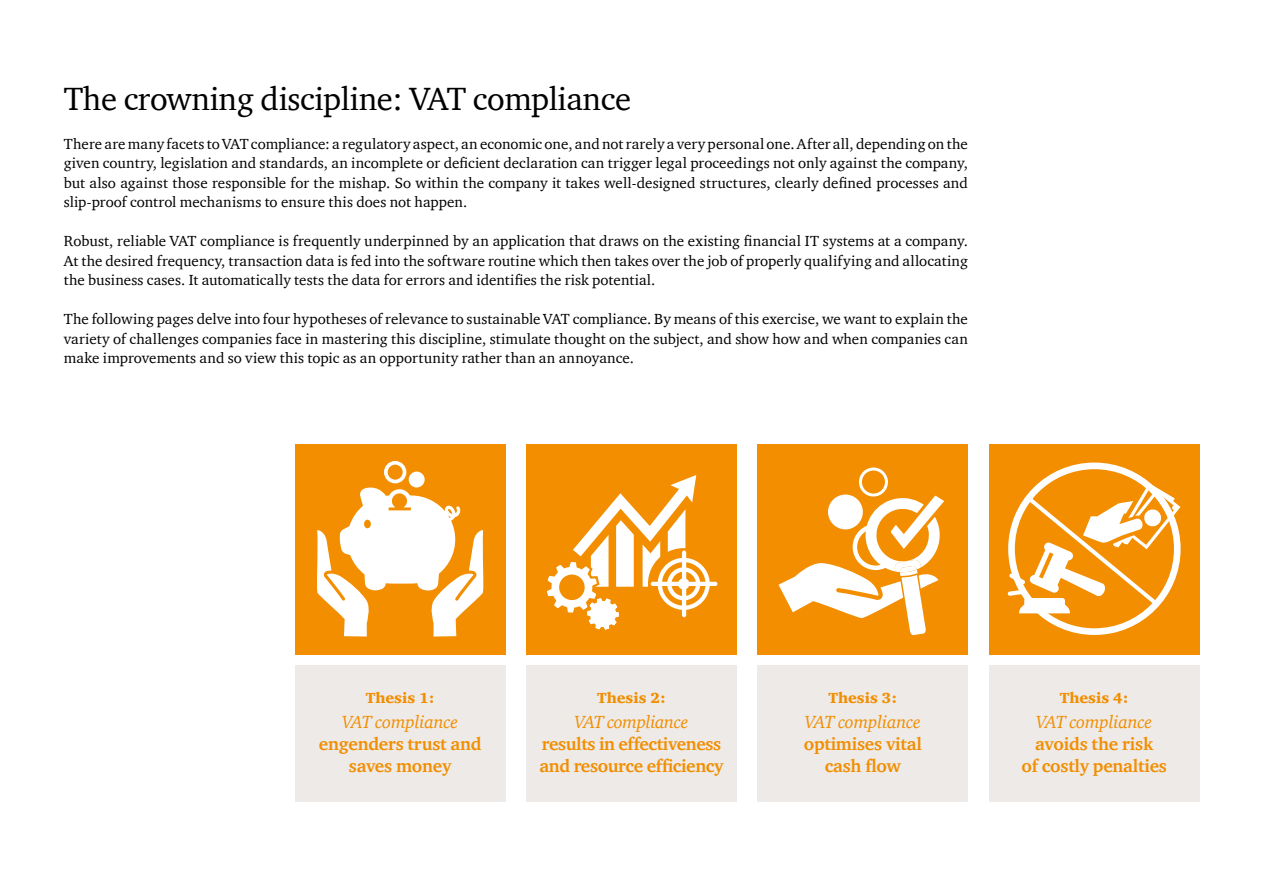
<style>
.page{position:relative;width:1263px;height:893px;background:#fff}
.page>*{position:absolute;margin:0;border:0;box-sizing:border-box;transform-origin:0 0}
.t1{font:33px "ITC Charter Com";letter-spacing:-.01em;color:#000}
.t2{font:700 18px/21.6px "ITC Charter Com";letter-spacing:-.01em;color:#f28e00;text-align:center}
.t3{font:italic 18px "ITC Charter Com";letter-spacing:-.01em;color:#f28e00}
.t4{font:15px/19.5px "ITC Charter Com";letter-spacing:.005em;color:#000;text-align:justify}
.t5{font:900 15px "ITC Charter Com";color:#f28e00}
</style>
<div class="page">
<div style="left:295px;top:666px;width:210px;height:136px;background:#edeae8"></div>
<div style="left:526px;top:666px;width:210px;height:136px;background:#edeae8"></div>
<div style="left:758px;top:666px;width:210px;height:136px;background:#edeae8"></div>
<div style="left:989px;top:666px;width:210px;height:136px;background:#edeae8"></div>
<div style="left:295px;top:445px;width:210px;height:210px;background:#f28e00"></div>
<div style="left:409px;top:472px;width:16px;height:15px;background:#fff;border-radius:50%"></div>
<div style="left:384px;top:461px;width:22px;height:22px;border:4px solid #fff;border-radius:50%"></div>
<svg style="left:317px;top:488px;width:167px;height:148px"></svg>
<div style="left:526px;top:445px;width:210px;height:210px;background:#f28e00"></div>
<svg style="left:547px;top:475px;width:170px;height:155px"></svg>
<div style="left:559px;top:574px;width:26px;height:26px;background:#f28e00;border-radius:50%"></div>
<div style="left:758px;top:445px;width:210px;height:210px;background:#f28e00"></div>
<svg style="left:778px;top:489px;width:166px;height:147px"></svg>
<div style="left:829px;top:496px;width:32px;height:32px;background:#fff;border-radius:50%"></div>
<div style="left:828px;top:495px;width:35px;height:34px;border:3px solid #fff;border-radius:50%"></div>
<div style="left:860px;top:469px;width:26px;height:26px;background:#f28e00;border-radius:50%"></div>
<div style="left:859px;top:467px;width:29px;height:29px;border:3px solid #fff;border-radius:50%"></div>
<div style="left:989px;top:445px;width:210px;height:210px;background:#f28e00"></div>
<div style="left:1008px;top:463px;width:172px;height:172px;border:7px solid #fff;border-radius:50%"></div>
<svg style="left:1007px;top:483px;width:173px;height:130px"></svg>
<h1 class="t1" style="left:64px;top:78px;width:569px">The crowning discipline: VAT compliance</h1>
<p class="t4" style="left:64px;top:134px;width:906px">There are many facets to VAT compliance: a regulatory aspect, an economic one, and not rarely a very personal one. After all, depending on the given country, legislation and standards, an incomplete or deficient declaration can trigger legal proceedings not only against the company, but also against those responsible for the mishap. So within the company it takes well-designed structures, clearly defined processes and slip-proof control mechanisms to ensure this does not happen.</p>
<p class="t4" style="left:64px;top:231px;width:906px">Robust, reliable VAT compliance is frequently underpinned by an application that draws on the existing financial IT systems at a company.<br>At the desired frequency, transaction data is fed into the software routine which then takes over the job of properly qualifying and allocating the business cases. It automatically tests the data for errors and identifies the risk potential.</p>
<p class="t4" style="left:64px;top:309px;width:905px">The following pages delve into four hypotheses of relevance to sustainable VAT compliance. By means of this exercise, we want to explain the variety of challenges companies face in mastering this discipline, stimulate thought on the subject, and show how and when companies can make improvements and so view this topic as an opportunity rather than an annoyance.</p>
<p class="t5" style="left:366px;top:688px;width:70px">Thesis 1:</p>
<p class="t3" style="left:342px;top:711px;width:118px">VAT compliance</p>
<p class="t2" style="left:319px;top:733px;width:164px">engenders trust and saves money</p>
<p class="t5" style="left:597px;top:688px;width:70px">Thesis 2:</p>
<p class="t3" style="left:575px;top:711px;width:115px">VAT compliance</p>
<p class="t2" style="left:540px;top:733px;width:185px;text-align:left">results in effectiveness and resource efficiency</p>
<p class="t5" style="left:828px;top:688px;width:70px">Thesis 3:</p>
<p class="t3" style="left:805px;top:711px;width:118px">VAT compliance</p>
<p class="t2" style="left:804px;top:733px;width:120px">optimises vital cash flow</p>
<p class="t5" style="left:1060px;top:688px;width:70px">Thesis 4:</p>
<p class="t3" style="left:1036px;top:711px;width:118px">VAT compliance</p>
<p class="t2" style="left:1021px;top:733px;width:147px">avoids the risk<br>of costly penalties</p>
</div>
